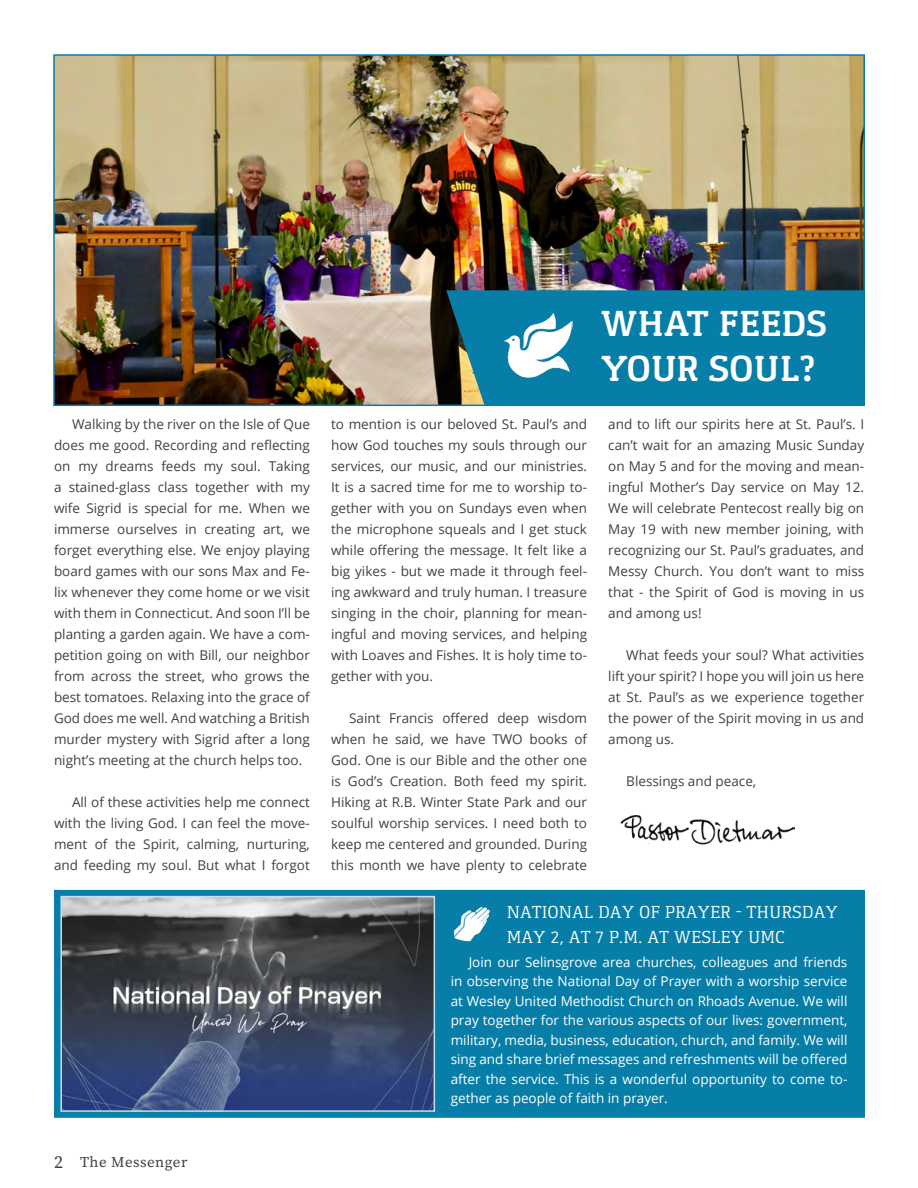
<style>
.page{position:relative;width:918px;height:1188px;background:#fff}
.page>*{position:absolute;margin:0;border:0;box-sizing:border-box;transform-origin:0 0}
.t1{font:700 37.5px/45px "Gaspar";color:#fff}
.t2{font:18px/25.5px "Gaspar";color:#fff}
.t3{font:15px "Source Serif Pro";letter-spacing:.03em;color:#414042}
.t4{font:13.5px/21px "Open Sans";color:#414042;text-align:justify}
.t5{font:13.5px/19.5px "Open Sans";color:#fff;text-align:justify}
.s1{font-size:18px}
</style>
<div class="page">
<img style="left:56px;top:57px;width:806px;height:346px">
<div style="left:53px;top:54px;width:812px;height:352px;border:2px solid #077ea8"></div>
<div style="left:54px;top:890px;width:811px;height:228px;background:#077ea8;border:2px solid #077ea8"></div>
<div style="left:446px;top:290px;width:418px;height:115px;background:#077ea8"></div>
<img style="left:63px;top:899px;width:369px;height:210px">
<div style="left:60px;top:896px;width:375px;height:216px;border:2px solid #c0e1ed"></div>
<img style="left:453px;top:907px;width:38px;height:35px">
<img style="left:504px;top:311px;width:69px;height:68px">
<img style="left:621px;top:815px;width:174px;height:30px">
<p class="t4" style="left:54px;top:413px;width:257px;text-indent:18px">Walking by the river on the Isle of Que does me good. Recording and reflecting on my dreams feeds my soul. Taking a stained-glass class together with my wife Sigrid is special for me. When we immerse ourselves in creating art, we forget everything else. We enjoy playing board games with our sons Max and Fe&shy;lix whenever they come home or we visit with them in Connecticut. And soon I’ll be planting a garden again. We have a com&shy;petition going on with Bill, our neighbor from across the street, who grows the best tomatoes. Relaxing into the grace of God does me well. And watching a British murder mystery with Sigrid after a long night’s meeting at the church helps too.</p>
<p class="t4" style="left:54px;top:791px;width:257px;text-indent:18px">All of these activities help me connect with the living God. I can feel the move&shy;ment of the Spirit, calming, nurturing, and feeding my soul. But what I forgot</p>
<p class="t3" style="left:54px;top:1152px;width:135px"><span class="s1">2</span> The Messenger</p>
<h1 class="t1" style="left:601px;top:301px;width:228px">WHAT FEEDS<br>YOUR SOUL?</h1>
<p class="t4" style="left:331px;top:413px;width:257px">to mention is our beloved St. Paul’s and how God touches my souls through our services, our music, and our ministries.<br>It is a sacred time for me to worship to&shy;gether with you on Sundays even when the microphone squeals and I get stuck while offering the message. It felt like a big yikes - but we made it through feel&shy;ing awkward and truly human. I treasure singing in the choir, planning for mean&shy;ingful and moving services, and helping with Loaves and Fishes. It is holy time to&shy;gether with you.</p>
<p class="t4" style="left:331px;top:707px;width:257px;text-indent:18px">Saint Francis offered deep wisdom when he said, we have TWO books of God. One is our Bible and the other one is God’s Creation. Both feed my spirit.<br>Hiking at R.B. Winter State Park and our soulful worship services. I need both to keep me centered and grounded. During this month we have plenty to celebrate</p>
<p class="t4" style="left:608px;top:413px;width:257px">and to lift our spirits here at St. Paul’s. I can’t wait for an amazing Music Sunday on May 5 and for the moving and mean&shy;ingful Mother’s Day service on May 12.<br>We will celebrate Pentecost really big on May 19 with new member joining, with recognizing our St. Paul’s graduates, and Messy Church. You don’t want to miss that - the Spirit of God is moving in us and among us!</p>
<p class="t4" style="left:608px;top:644px;width:257px;text-indent:18px">What feeds your soul? What activities lift your spirit? I hope you will join us here at St. Paul’s as we experience together the power of the Spirit moving in us and among us.</p>
<p class="t4" style="left:626px;top:770px;width:131px">Blessings and peace,</p>
<h2 class="t2" style="left:507px;top:899px;width:333px">NATIONAL DAY OF PRAYER - THURSDAY<br>MAY 2, AT 7 P.M. AT WESLEY UMC</h2>
<p class="t5" style="left:451px;top:952px;width:398px;text-indent:18px">Join our Selinsgrove area churches, colleagues and friends in observing the National Day of Prayer with a worship service at Wesley United Methodist Church on Rhoads Avenue. We will pray together for the various aspects of our lives: government, military, media, business, education, church, and family. We will sing and share brief messages and refreshments will be offered after the service. This is a wonderful opportunity to come to&shy;gether as people of faith in prayer.</p>
</div>
